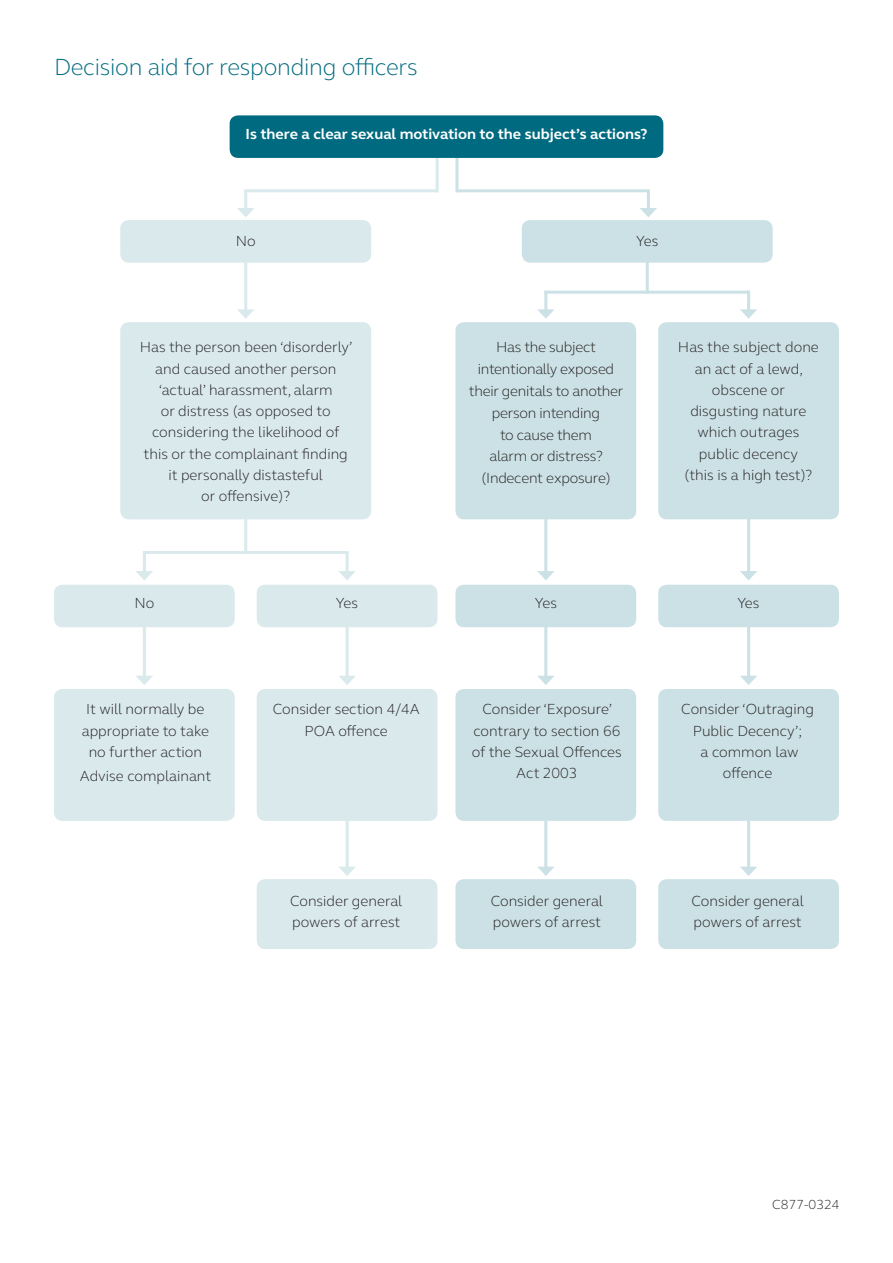
<style>
.page{position:relative;width:893px;height:1263px;background:#fff}
.page>*{position:absolute;margin:0;border:0;box-sizing:border-box;transform-origin:0 0}
.Subhead_1{font:300 24px "FS Elliot Pro";letter-spacing:-.01em;color:#006b80}
.t1{font:300 15px/21.3px "FS Elliot Pro";color:#231f20;text-align:center}
.t2{font:300 15px/21.8px "FS Elliot Pro";letter-spacing:-.02em;color:#231f20;text-align:center}
.t3{font:700 15px "FS Elliot Pro";color:#fff}
.t4{font:300 13.5px "FS Elliot Pro";color:#231f20}
</style>
<div class="page">
<hr style="left:436px;top:156px;width:3px;height:36px;background:#d9e9ec">
<hr style="left:244px;top:191px;width:3px;height:20px;background:#d9e9ec">
<svg style="left:237px;top:208px;width:17px;height:9px"></svg>
<hr style="left:244px;top:189px;width:193px;height:3px;background:#d9e9ec">
<hr style="left:455px;top:156px;width:3px;height:36px;background:#cce1e6">
<hr style="left:647px;top:191px;width:3px;height:20px;background:#cce1e6">
<svg style="left:640px;top:208px;width:17px;height:9px"></svg>
<hr style="left:457px;top:189px;width:193px;height:3px;background:#cce1e6">
<div style="left:257px;top:879px;width:180px;height:70px;background:#d9e9ec;border-radius:9px"></div>
<div style="left:257px;top:689px;width:180px;height:132px;background:#d9e9ec;border-radius:9px"></div>
<div style="left:54px;top:689px;width:181px;height:132px;background:#d9e9ec;border-radius:9px"></div>
<div style="left:257px;top:585px;width:180px;height:42px;background:#d9e9ec;border-radius:9px"></div>
<div style="left:54px;top:585px;width:181px;height:42px;background:#d9e9ec;border-radius:9px"></div>
<div style="left:658px;top:879px;width:181px;height:70px;background:#cce1e6;border-radius:9px"></div>
<div style="left:455px;top:879px;width:181px;height:70px;background:#cce1e6;border-radius:9px"></div>
<div style="left:658px;top:689px;width:181px;height:132px;background:#cce1e6;border-radius:9px"></div>
<div style="left:455px;top:689px;width:181px;height:132px;background:#cce1e6;border-radius:9px"></div>
<div style="left:658px;top:585px;width:181px;height:42px;background:#cce1e6;border-radius:9px"></div>
<div style="left:455px;top:585px;width:181px;height:42px;background:#cce1e6;border-radius:9px"></div>
<div style="left:658px;top:322px;width:181px;height:197px;background:#cce1e6;border-radius:9px"></div>
<div style="left:455px;top:322px;width:181px;height:197px;background:#cce1e6;border-radius:9px"></div>
<div style="left:120px;top:322px;width:251px;height:197px;background:#d9e9ec;border-radius:9px"></div>
<div style="left:522px;top:220px;width:251px;height:43px;background:#cce1e6;border-radius:9px"></div>
<div style="left:120px;top:220px;width:251px;height:43px;background:#d9e9ec;border-radius:9px"></div>
<div style="left:230px;top:115px;width:433px;height:43px;background:#006b80;border-radius:9px"></div>
<hr style="left:244px;top:262px;width:3px;height:50px;background:#d9e9ec">
<svg style="left:237px;top:309px;width:17px;height:10px"></svg>
<hr style="left:143px;top:621px;width:3px;height:57px;background:#d9e9ec">
<svg style="left:136px;top:676px;width:17px;height:9px"></svg>
<hr style="left:346px;top:621px;width:3px;height:57px;background:#d9e9ec">
<svg style="left:339px;top:676px;width:16px;height:9px"></svg>
<hr style="left:346px;top:812px;width:3px;height:57px;background:#d9e9ec">
<svg style="left:339px;top:867px;width:16px;height:9px"></svg>
<hr style="left:143px;top:553px;width:3px;height:21px;background:#d9e9ec">
<svg style="left:136px;top:571px;width:17px;height:9px"></svg>
<hr style="left:346px;top:553px;width:3px;height:21px;background:#d9e9ec">
<svg style="left:339px;top:571px;width:17px;height:9px"></svg>
<hr style="left:143px;top:551px;width:206px;height:3px;background:#d9e9ec">
<hr style="left:244px;top:518px;width:3px;height:36px;background:#d9e9ec">
<hr style="left:544px;top:291px;width:3px;height:21px;background:#cce1e6">
<svg style="left:537px;top:309px;width:17px;height:10px"></svg>
<hr style="left:747px;top:291px;width:3px;height:21px;background:#cce1e6">
<svg style="left:740px;top:309px;width:17px;height:10px"></svg>
<hr style="left:544px;top:291px;width:206px;height:3px;background:#cce1e6">
<hr style="left:646px;top:261px;width:3px;height:33px;background:#cce1e6">
<hr style="left:544px;top:515px;width:3px;height:59px;background:#cce1e6">
<svg style="left:537px;top:571px;width:17px;height:9px"></svg>
<hr style="left:747px;top:515px;width:3px;height:59px;background:#cce1e6">
<svg style="left:740px;top:571px;width:17px;height:9px"></svg>
<hr style="left:544px;top:621px;width:3px;height:57px;background:#cce1e6">
<svg style="left:538px;top:676px;width:16px;height:9px"></svg>
<hr style="left:747px;top:621px;width:3px;height:57px;background:#cce1e6">
<svg style="left:740px;top:676px;width:17px;height:9px"></svg>
<hr style="left:544px;top:812px;width:3px;height:57px;background:#cce1e6">
<svg style="left:538px;top:867px;width:16px;height:9px"></svg>
<hr style="left:747px;top:812px;width:3px;height:57px;background:#cce1e6">
<svg style="left:740px;top:867px;width:17px;height:9px"></svg>
<p class="Subhead_1" style="left:54px;top:51px;width:365px">Decision aid for responding officers</p>
<p class="t3" style="left:246px;top:124px;width:403px">Is there a clear sexual motivation to the subject’s actions?</p>
<p class="t1" style="left:236px;top:230px;width:21px">No</p>
<p class="t1" style="left:636px;top:230px;width:24px">Yes</p>
<p class="t1" style="left:140px;top:336px;width:215px">Has the person been ‘disorderly’ and caused another person ‘actual’ harassment, alarm<br>or distress (as opposed to considering the likelihood of this or the complainant finding it personally distasteful<br>or offensive)?</p>
<p class="t1" style="left:135px;top:592px;width:21px">No</p>
<p class="t1" style="left:336px;top:592px;width:24px">Yes</p>
<p class="t2" style="left:469px;top:336px;width:156px">Has the subject intentionally exposed their genitals to another person intending<br>to cause them<br>alarm or distress? (Indecent exposure)</p>
<p class="t1" style="left:678px;top:336px;width:142px">Has the subject done an act of a lewd, obscene or disgusting nature which outrages public decency<br>(this is a high test)?</p>
<p class="t1" style="left:535px;top:592px;width:24px">Yes</p>
<p class="t1" style="left:737px;top:592px;width:24px">Yes</p>
<p class="t1" style="left:82px;top:698px;width:129px">It will normally be appropriate to take no further action</p>
<p class="t1" style="left:80px;top:765px;width:133px">Advise complainant</p>
<p class="t1" style="left:273px;top:698px;width:148px">Consider section 4/4A<br>POA offence</p>
<p class="t1" style="left:472px;top:698px;width:151px">Consider ‘Exposure’ contrary to section 66 of the Sexual Offences<br>Act 2003</p>
<p class="t1" style="left:681px;top:698px;width:134px">Consider ‘Outraging<br>Public Decency’;</p>
<p class="t1" style="left:700px;top:741px;width:99px">a common law offence</p>
<p class="t1" style="left:290px;top:890px;width:114px;text-align:left">Consider general powers of arrest</p>
<p class="t1" style="left:491px;top:890px;width:114px;text-align:left">Consider general powers of arrest</p>
<p class="t1" style="left:691px;top:890px;width:114px;text-align:left">Consider general powers of arrest</p>
<p class="t4" style="left:772px;top:1195px;width:69px">C877-0324</p>
</div>
